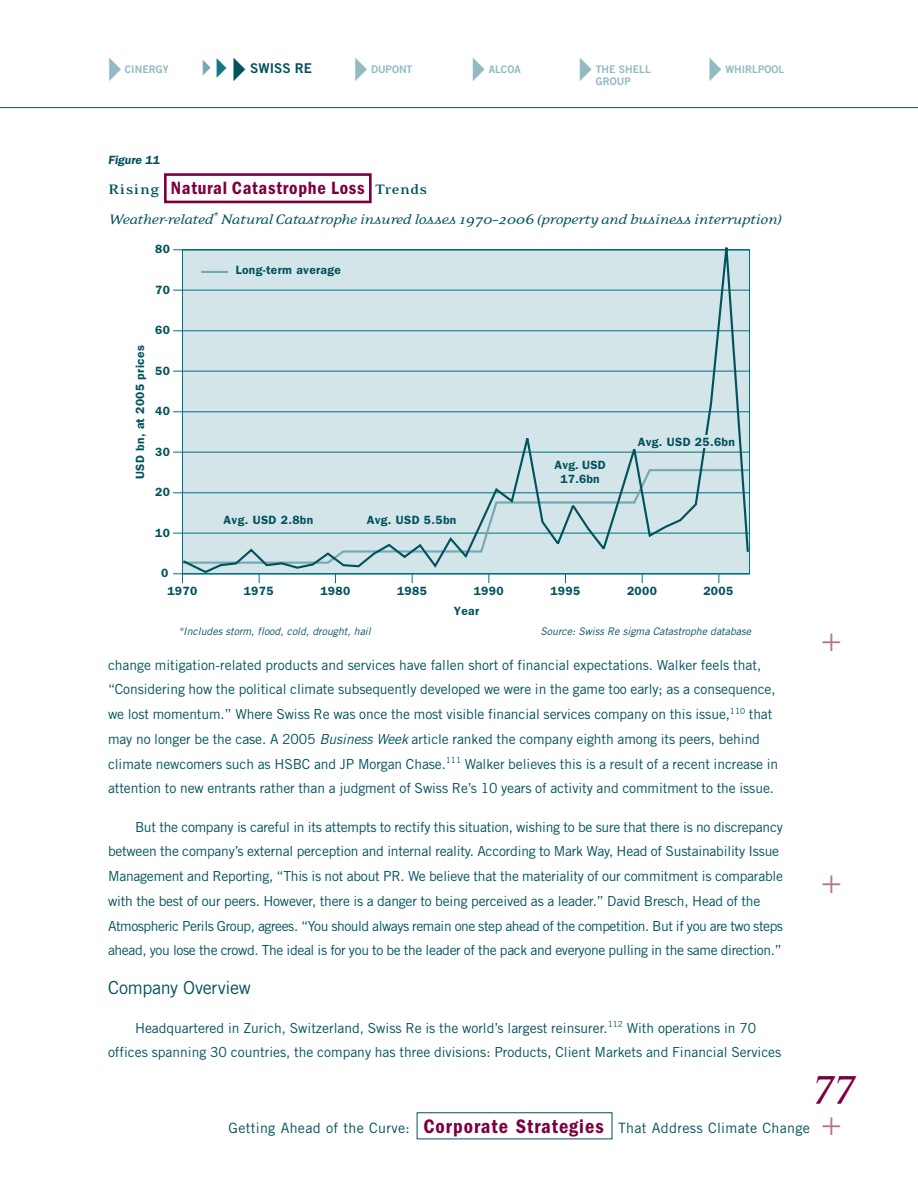
<style>
.page{position:relative;width:918px;height:1188px;background:#fff}
.page>*{position:absolute;margin:0;border:0;box-sizing:border-box;transform-origin:0 0}
.t1{font:italic 45px "Eidetic Serif";color:#7c0040}
.t2{font:300 expanded 30px "Akzidenz Grotesk BE";color:#b7728d}
.t3{font:27px "European Pi Three";color:#91bac3}
.t4{font:600 condensed 18.45px "Franklin Gothic LT";letter-spacing:.04em;color:#7c0040}
.t5{font:18px "Trade Gothic";letter-spacing:-.02em;color:#00525d}
.t6{font:italic 15.75px "Eidetic Serif";letter-spacing:-.045em;color:#00525d;scale:1.1 1}
.t7{font:14.25px "Trade Gothic";letter-spacing:.02em;color:#00525d}
.t8{font:13.8px/24.8px "Trade Gothic";letter-spacing:-.005em;color:#00525d}
.t9{font:13.5px "Trade Gothic Bold Two";color:#00525d}
.t10{font:600 12px/14.4px "Franklin Gothic LT";letter-spacing:.03em;color:#00525d;text-align:center}
.t11{font:italic 10.5px "Trade Gothic";color:#00525d}
.t12{font:10.5px/12px "Trade Gothic Bold Two";color:#91bac3}
.s1{font-family:"European Pi Three";font-size:18px;color:#73a9b2}
.s2{font-family:"European Pi Three";font-size:22.5px;color:#0f7984}
.s3{font-family:"European Pi Three";font-size:27px}
.s4{font-family:"Eidetic Serif";font-weight:700;font-stretch:normal;font-size:15.75px;color:#00525d}
.s5{font-style:italic}
.s6{font-family:"Franklin Gothic LT";font-weight:600;font-stretch:condensed;font-size:20.25px;color:#7c0040}
</style>
<div class="page">
<hr style="left:0;top:107px;width:918px;height:1px;background:#00525d">
<svg style="left:173px;top:573px;width:10px;height:10px"></svg>
<svg style="left:181px;top:247px;width:569px;height:327px;background:#c8dde2"></svg>
<hr style="left:201px;top:271px;width:27px;height:2px;background:#73a9b2">
<div style="left:699px;top:435px;width:11px;height:13px;background:#d4e5e9"></div>
<div style="left:164px;top:173px;width:208px;height:30px;border:3px solid #7c0040"></div>
<h3 class="t3" style="left:108px;top:52px;width:15px">A</h3>
<p class="t12" style="left:125px;top:63px;width:45px">CIN ERGY</p>
<p class="t9" style="left:202px;top:59px;width:75px"><span class="s1">A</span> <span class="s2">A</span> <span class="s3">A</span> SWISS</p>
<p class="t9" style="left:295px;top:59px;width:17px">RE</p>
<h3 class="t3" style="left:354px;top:52px;width:15px">A</h3>
<p class="t12" style="left:371px;top:63px;width:41px">DUPONT</p>
<h3 class="t3" style="left:472px;top:52px;width:15px">A</h3>
<p class="t12" style="left:489px;top:63px;width:20px">ALCOA</p>
<h3 class="t3" style="left:579px;top:52px;width:15px">A</h3>
<p class="t12" style="left:596px;top:63px;width:57px">THE SHELL<br>GROUP</p>
<h3 class="t3" style="left:708px;top:52px;width:15px">A</h3>
<p class="t12" style="left:725px;top:63px;width:41px">WHIRLPOO</p>
<p class="t12" style="left:778px;top:63px;width:7px">L</p>
<p class="t10" style="left:108px;top:153px;width:55px">Figure 11</p>
<h3 class="t4" style="left:108px;top:178px;width:321px"><span class="s4">Rising</span> Natural Catastrophe Loss <span class="s4">Trends</span></h3>
<p class="t6" style="left:108px;top:211px;width:614px">Weather-related<sup>*</sup> Natural Catastrophe insured losses 1970–2006 (property and business interruption)</p>
<p class="t10" style="left:155px;top:242px;width:16px">80</p>
<p class="t10" style="left:155px;top:283px;width:16px">70</p>
<p class="t10" style="left:133px;top:479px;width:136px;rotate:-90deg">USD bn, at 2005 prices</p>
<p class="t10" style="left:155px;top:323px;width:16px">60</p>
<p class="t10" style="left:155px;top:364px;width:16px">50</p>
<p class="t10" style="left:155px;top:404px;width:16px">40</p>
<p class="t10" style="left:155px;top:445px;width:16px">30</p>
<p class="t10" style="left:155px;top:485px;width:16px">20</p>
<p class="t10" style="left:155px;top:526px;width:16px">10</p>
<p class="t10" style="left:236px;top:263px;width:107px">Long-term average</p>
<p class="t10" style="left:224px;top:513px;width:91px">Avg. USD 2.8bn</p>
<p class="t10" style="left:367px;top:513px;width:91px">Avg. USD 5.5bn</p>
<p class="t10" style="left:555px;top:458px;width:53px">Avg. USD<br>17.6bn</p>
<p class="t10" style="left:638px;top:434px;width:99px">Avg. USD 25.6bn</p>
<p class="t10" style="left:161px;top:566px;width:9px">0</p>
<p class="t10" style="left:167px;top:583px;width:31px">1970</p>
<p class="t10" style="left:244px;top:583px;width:31px">1975</p>
<p class="t10" style="left:320px;top:583px;width:31px">1980</p>
<p class="t10" style="left:397px;top:583px;width:31px">1985</p>
<p class="t10" style="left:474px;top:583px;width:31px">1990</p>
<p class="t10" style="left:550px;top:583px;width:31px">1995</p>
<p class="t10" style="left:627px;top:583px;width:31px">2000</p>
<p class="t10" style="left:703px;top:583px;width:31px">2005</p>
<p class="t10" style="left:454px;top:604px;width:27px">Year</p>
<p class="t11" style="left:178px;top:624px;width:194px">*Includes storm, flood, cold, drought, hail</p>
<p class="t11" style="left:541px;top:624px;width:212px">Source: Swiss Re sigma Catastrophe database</p>
<p class="t8" style="left:108px;top:652px;width:672px">change mitigation-related products and services have fallen short of financial expectations. Walker feels that, “Considering how the political climate subsequently developed we were in the game too early; as a consequence, we lost momentum.” Where Swiss Re was once the most visible financial services company on this issue,<sup>110</sup> that may no longer be the case. A 2005 <span class="s5">Business Week</span> article ranked the company eighth among its peers, behind climate newcomers such as HSBC and JP Morgan Chase.<sup>111</sup> Walker believes this is a result of a recent increase in attention to new entrants rather than a judgment of Swiss Re’s 10 years of activity and commitment to the issue.</p>
<p class="t8" style="left:108px;top:814px;width:677px;text-indent:27px">But the company is careful in its attempts to rectify this situation, wishing to be sure that there is no discrepancy between the company’s external perception and internal reality. According to Mark Way, Head of Sustainability Issue Management and Reporting, “This is not about PR. We believe that the materiality of our commitment is comparable with the best of our peers. However, there is a danger to being perceived as a leader.” David Bresch, Head of the Atmospheric Perils Group, agrees. “You should always remain one step ahead of the competition. But if you are two steps ahead, you lose the crowd. The ideal is for you to be the leader of the pack and everyone pulling in the same direction.”</p>
<h3 class="t5" style="left:108px;top:977px;width:144px">Company Overview</h3>
<p class="t8" style="left:108px;top:1015px;width:675px;text-align:center">Headquartered in Zurich, Switzerland, Swiss Re is the world’s largest reinsurer.<sup>112</sup> With operations in 70<br>offices spanning 30 countries, the company has three divisions: Products, Client Markets and Financial Services</p>
<h2 class="t2" style="left:821px;top:623px;width:22px">+</h2>
<h2 class="t2" style="left:821px;top:866px;width:22px">+</h2>
<h1 class="t1" style="left:812px;top:1058px;width:45px">77</h1>
<p class="t7" style="left:229px;top:1119px;width:583px">Getting Ahead of the Curve: <span class="s6">Corporate Strategies</span> That Address Climate Change</p>
<h2 class="t2" style="left:821px;top:1108px;width:22px">+</h2>
</div>
